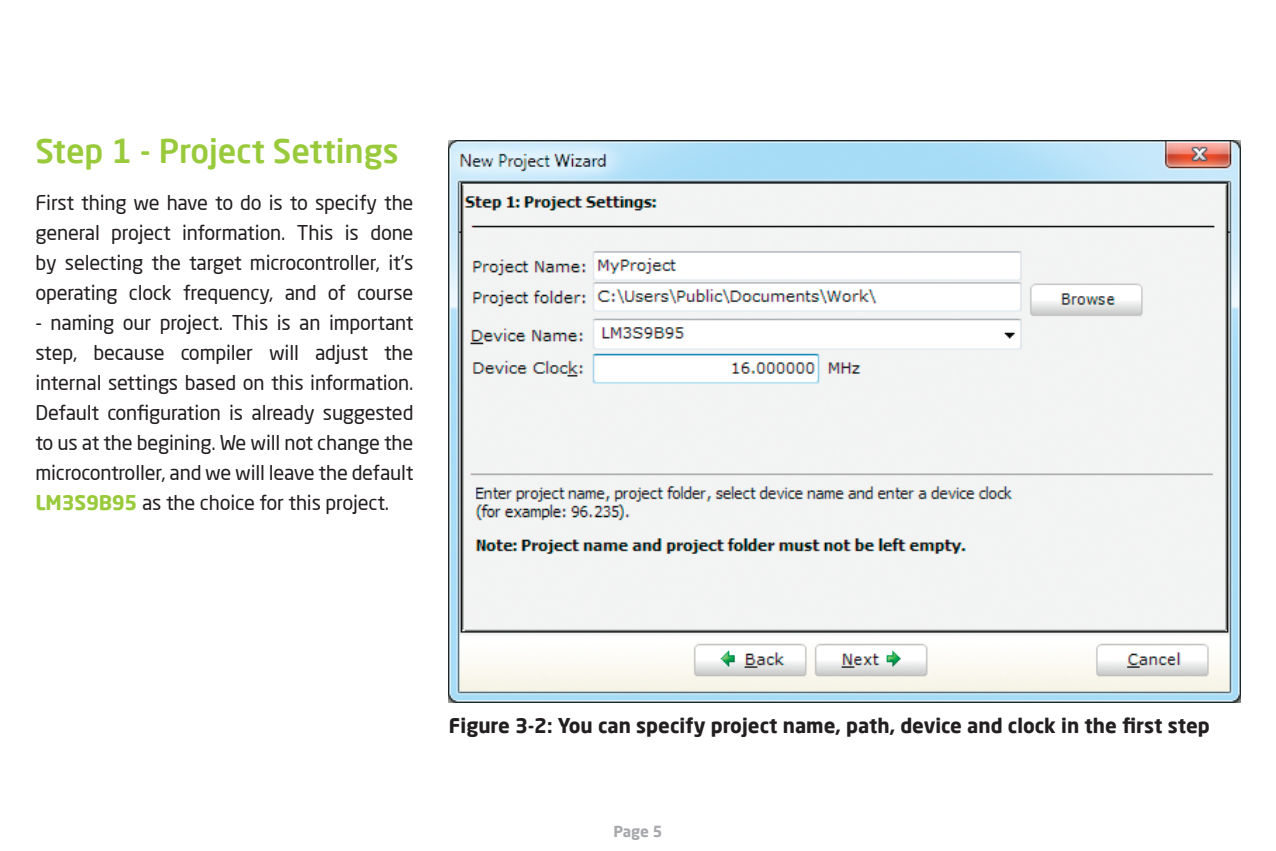
<style>
.page{position:relative;width:1276px;height:851px;background:#fff}
.page>*{position:absolute;margin:0;border:0;box-sizing:border-box;transform-origin:0 0}
.t1{font:500 32.5px "Neo Sans Pro";color:#99ca3c}
.t2{font:20px/30px "Neo Sans Pro";letter-spacing:-.01em;color:#231f20;text-align:justify}
.t3{font:700 20px "Neo Sans Pro";color:#231f20}
.t4{font:700 15px "Neo Sans Pro";color:#a7a9ac}
.s1{font-weight:700;color:#99ca3c}
</style>
<div class="page">
<img style="left:449px;top:141px;width:791px;height:561px">
<h1 class="t1" style="left:35px;top:130px;width:365px">Step 1 - Project Settings</h1>
<p class="t2" style="left:35px;top:187px;width:379px">First thing we have to do is to specify the general project information. This is done by selecting the target microcontroller, it’s operating clock frequency, and of course</p>
<p class="t2" style="left:35px;top:307px;width:379px">- naming our project. This is an important step, because compiler will adjust the internal settings based on this information.<br>Default configuration is already suggested to us at the begining. We will not change the microcontroller, and we will leave the default <span class="s1">LM3S9B95</span> as the choice for this project.</p>
<p class="t3" style="left:449px;top:712px;width:762px">Figure 3-2: You can specify project name, path, device and clock in the first step</p>
<p class="t4" style="left:613px;top:821px;width:51px">Page 5</p>
</div>
